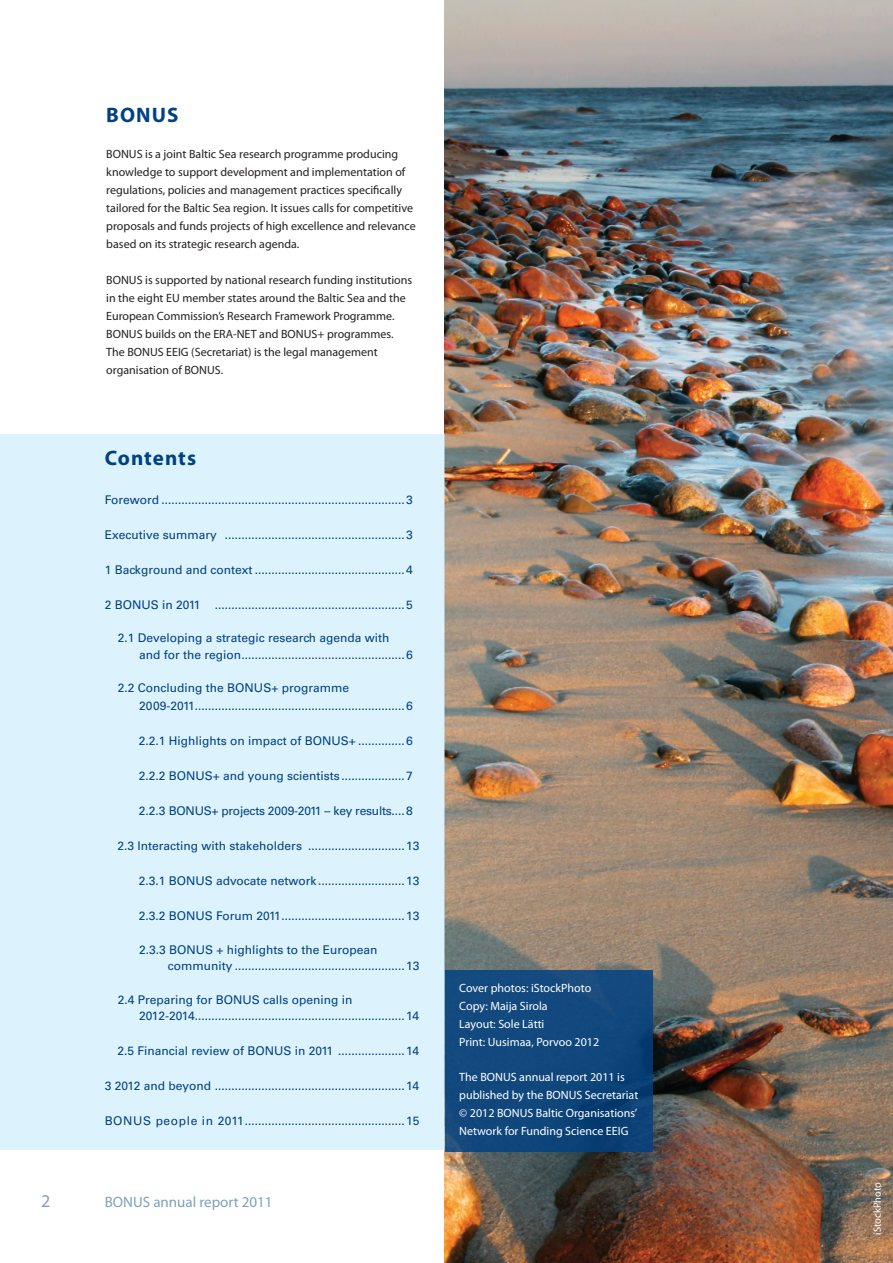
<style>
.page{position:relative;width:893px;height:1263px;background:#fff}
.page>*{position:absolute;margin:0;border:0;box-sizing:border-box;transform-origin:0 0}
.leipiksen_otsikko{font:700 21px "Myriad Pro";letter-spacing:.05em;color:#014182}
.t1{font:18px "Myriad Pro";color:#7ea1b7}
.Leipis{font:15px "Myriad Pro";color:#7ea1b7}
.TOC_title{font:12px "Univers LT Std";color:#014182}
.Leipis-2{font:12px/18px "Myriad Pro";color:#231f20}
.TOC_Title_copy{font:12px/16.5px "Univers LT Std";color:#014182}
.Leipis-3{font:12px/18px "Myriad Pro";color:#fff}
.TOC_Title_copy_2{font:12px/16.5px "Univers LT Std";color:#014182}
.TOC_title-2{font:12px "Univers LT Std";letter-spacing:.05em;color:#014182}
.TOC_title-3{font:12px "Univers LT Std";letter-spacing:-.02em;color:#014182}
.kuva_krediitit{font:10.5px "Myriad Pro";color:#fff}
</style>
<div class="page">
<img style="left:444px;top:0;width:448px;height:1263px">
<div style="left:0;top:434px;width:445px;height:715px;background:#dcf2fc"></div>
<div style="left:445px;top:971px;width:208px;height:181px;background:linear-gradient(to right,#144a7f,#0c4277)"></div>
<p class="leipiksen_otsikko" style="left:106px;top:101px;width:74px">BONUS</p>
<p class="Leipis-2" style="left:106px;top:145px;width:311px">BONUS is a joint Baltic Sea research programme producing knowledge to support development and implementation of regulations, policies and management practices specifically tailored for the Baltic Sea region. It issues calls for competitive proposals and funds projects of high excellence and relevance based on its strategic research agenda.</p>
<p class="Leipis-2" style="left:106px;top:271px;width:307px">BONUS is supported by national research funding institutions in the eight EU member states around the Baltic Sea and the European Commission’s Research Framework Programme.<br>BONUS builds on the ERA-NET and BONUS+ programmes.<br>The BONUS EEIG (Secretariat) is the legal management organisation of BONUS.</p>
<p class="leipiksen_otsikko" style="left:105px;top:444px;width:93px">Contents</p>
<p class="TOC_title" style="left:105px;top:492px;width:310px">Foreword .........................................................................3</p>
<p class="TOC_title" style="left:105px;top:527px;width:310px">Executive summary ......................................................3</p>
<p class="TOC_title" style="left:105px;top:562px;width:310px">1 Background and context .............................................4</p>
<p class="TOC_title" style="left:105px;top:597px;width:310px">2 BONUS in 2011 .........................................................5</p>
<p class="TOC_Title_copy" style="left:139px;top:630px;width:275px;text-indent:-21px">2.1 Developing a strategic research agenda with and for the region.................................................6</p>
<p class="TOC_Title_copy" style="left:139px;top:679px;width:275px;line-height:18px;text-indent:-21px">2.2 Concluding the BONUS+ programme<br>2009-2011...............................................................6</p>
<p class="TOC_title" style="left:139px;top:734px;width:276px">2.2.1 Highlights on impact of BONUS+ ..............6</p>
<p class="TOC_title" style="left:139px;top:769px;width:276px">2.2.2 BONUS+ and young scientists ...................7</p>
<p class="TOC_title-3" style="left:139px;top:804px;width:276px">2.2.3 BONUS+ projects 2009-2011 – key results....8</p>
<p class="TOC_title" style="left:117px;top:839px;width:303px">2.3 Interacting with stakeholders .............................13</p>
<p class="TOC_title" style="left:139px;top:874px;width:282px">2.3.1 BONUS advocate network ..........................13</p>
<p class="TOC_title" style="left:139px;top:909px;width:282px">2.3.2 BONUS Forum 2011.....................................13</p>
<p class="TOC_Title_copy_2" style="left:168px;top:941px;width:253px;text-indent:-28px">2.3.3 BONUS + highlights to the European community ...................................................13</p>
<p class="TOC_Title_copy" style="left:139px;top:991px;width:281px;text-indent:-21px">2.4 Preparing for BONUS calls opening in<br>2012-2014...............................................................14</p>
<p class="TOC_title" style="left:117px;top:1044px;width:303px">2.5 Financial review of BONUS in 2011 ....................14</p>
<p class="TOC_title" style="left:105px;top:1079px;width:316px">3 2012 and beyond .........................................................14</p>
<p class="TOC_title-2" style="left:105px;top:1114px;width:316px">BONUS people in 2011................................................15</p>
<p class="t1" style="left:41px;top:1190px;width:11px">2</p>
<p class="Leipis" style="left:105px;top:1193px;width:169px">BONUS annual report 2011</p>
<p class="Leipis-3" style="left:459px;top:979px;width:134px">Cover photos: iStockPhoto<br>Copy: Maija Sirola</p>
<p class="Leipis-3" style="left:459px;top:1015px;width:87px">Layout: Sole Lätti</p>
<p class="Leipis-3" style="left:459px;top:1033px;width:142px">Print: Uusimaa, Porvoo 2012</p>
<p class="Leipis-3" style="left:459px;top:1067px;width:181px">The BONUS annual report 2011 is published by the BONUS Secretariat</p>
<p class="Leipis-3" style="left:459px;top:1103px;width:180px">© 2012 BONUS Baltic Organisations’<br>Network for Funding Science EEIG</p>
<p class="kuva_krediitit" style="left:871px;top:1235px;width:54px;rotate:-90deg">iStockPhoto</p>
</div>
